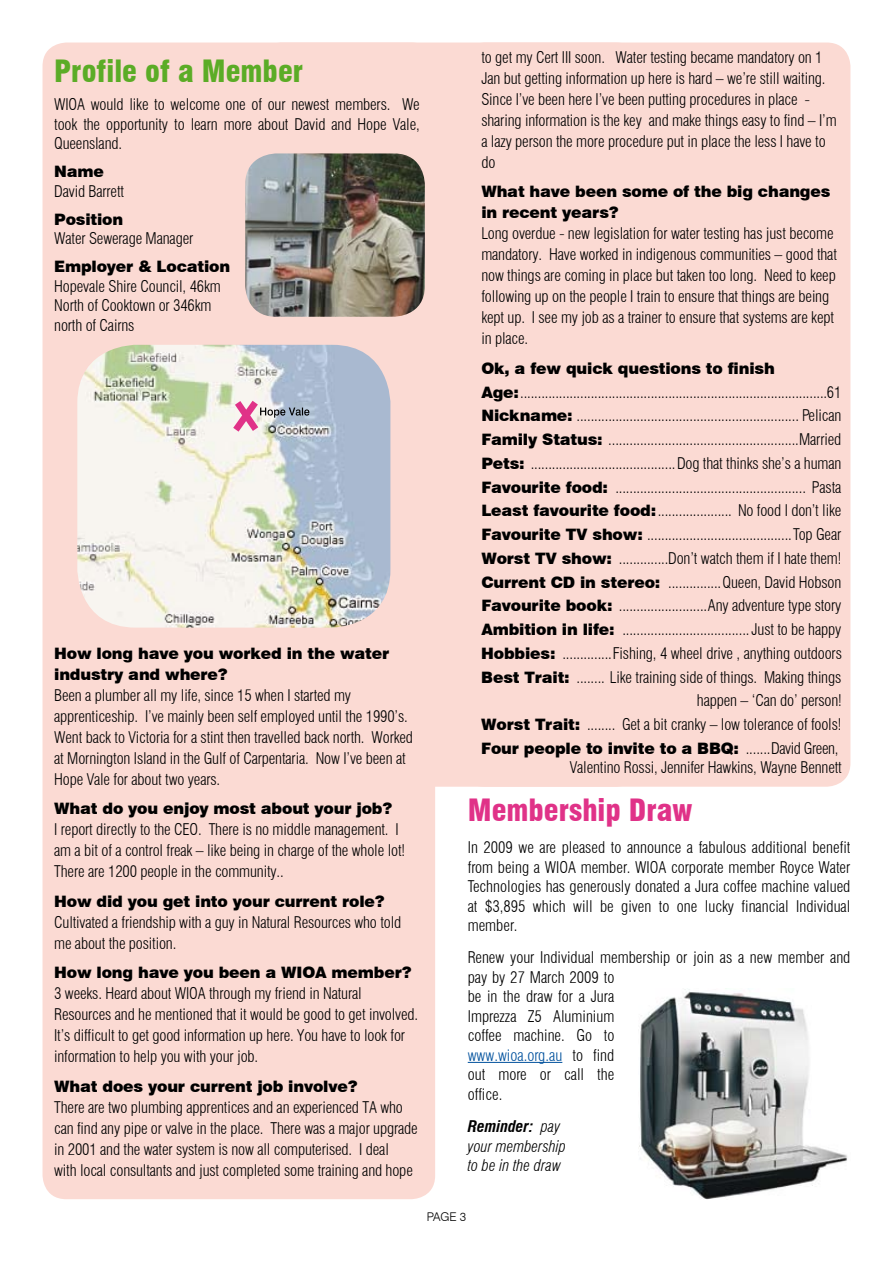
<style>
.page{position:relative;width:893px;height:1263px;background:#fff}
.page>*{position:absolute;margin:0;border:0;box-sizing:border-box;transform-origin:0 0}
.t1{font:900 condensed 30px "Swiss 721 BT";color:#5bac26}
.t2{font:900 condensed 30px "Swiss 721 BT";color:#e03288}
.t3{font:300 condensed 15.75px/21px "Swiss 721 BT";letter-spacing:-.01em;color:#000}
.t4{font:900 15.75px/21px "Swiss 721 BT";letter-spacing:-.01em;color:#000}
.t5{font:italic 300 condensed 15.75px/19.5px "Swiss 721 BT";color:#000}
.t6{font:300 12px "Swiss 721 BT";color:#000}
.s1{font-weight:900;font-stretch:normal}
.s2{font-weight:300;font-stretch:condensed}
.s3{color:#00519d}
.s4{font-weight:700}
</style>
<div class="page">
<div style="left:257px;top:43px;width:383px;height:744px;background:#fbdad3;border-radius:24px"></div>
<div style="left:461px;top:43px;width:389px;height:744px;background:#fbdad3;border-radius:24px"></div>
<div style="left:43px;top:43px;width:392px;height:1156px;background:#fbdad3;border-radius:24px"></div>
<img style="left:245px;top:153px;width:180px;height:164px">
<img style="left:77px;top:345px;width:313px;height:283px">
<svg style="left:227px;top:393px;width:82px;height:46px;background:#cbbec9"></svg>
<img style="left:639px;top:988px;width:208px;height:211px">
<hr style="left:468px;top:1062px;width:94px;height:1px;background:#00519d">
<h1 class="t1" style="left:54px;top:53px;width:251px">Profile of a Member</h1>
<p class="t3" style="left:54px;top:95px;width:367px;line-height:19.5px;text-align:justify">WIOA would like to welcome one of our newest members. We took the opportunity to learn more about David and Hope Vale, Queensland.</p>
<p class="t4" style="left:54px;top:161px;width:51px">Name</p>
<p class="t3" style="left:54px;top:181px;width:71px">David Barrett</p>
<p class="t4" style="left:54px;top:209px;width:71px">Position</p>
<p class="t3" style="left:54px;top:228px;width:141px">Water Sewerage Manager</p>
<p class="t4" style="left:54px;top:256px;width:177px">Employer &amp; Location</p>
<p class="t3" style="left:54px;top:276px;width:168px;line-height:19.5px">Hopevale Shire Council, 46km<br>North of Cooktown or 346km north of Cairns</p>
<p class="t4" style="left:54px;top:642px;width:337px">How long have you worked in the water industry and where?</p>
<p class="t3" style="left:54px;top:684px;width:360px">Been a plumber all my life, since 15 when I started my apprenticeship. I’ve mainly been self employed until the 1990’s.<br>Went back to Victoria for a stint then travelled back north. Worked at Mornington Island in the Gulf of Carpentaria. Now I’ve been at Hope Vale for about two years.</p>
<p class="t4" style="left:54px;top:798px;width:340px">What do you enjoy most about your job?</p>
<p class="t3" style="left:54px;top:819px;width:352px">I report directly to the CEO. There is no middle management. I am a bit of a control freak – like being in charge of the whole lot!<br>There are 1200 people in the community..</p>
<p class="t4" style="left:54px;top:890px;width:332px">How did you get into your current role?</p>
<p class="t3" style="left:54px;top:911px;width:349px">Cultivated a friendship with a guy in Natural Resources who told me about the position.</p>
<p class="t4" style="left:54px;top:962px;width:359px">How long have you been a WIOA member?</p>
<p class="t3" style="left:54px;top:983px;width:366px">3 weeks. Heard about WIOA through my friend in Natural Resources and he mentioned that it would be good to get involved.<br>It’s difficult to get good information up here. You have to look for information to help you with your job.</p>
<p class="t4" style="left:54px;top:1075px;width:305px">What does your current job involve?</p>
<p class="t3" style="left:54px;top:1096px;width:365px">There are two plumbing apprentices and an experienced TA who can find any pipe or valve in the place. There was a major upgrade in 2001 and the water system is now all computerised. I deal<br>with local consultants and just completed some training and hope</p>
<p class="t3" style="left:481px;top:47px;width:357px">to get my Cert III soon. Water testing became mandatory on 1<br>Jan but getting information up here is hard – we’re still waiting.<br>Since I’ve been here I’ve been putting procedures in place - sharing information is the key and make things easy to find – I’m a lazy person the more procedure put in place the less I have to do</p>
<p class="t4" style="left:481px;top:181px;width:351px">What have been some of the big changes in recent years?</p>
<p class="t3" style="left:481px;top:223px;width:357px">Long overdue - new legislation for water testing has just become mandatory. Have worked in indigenous communities – good that now things are coming in place but taken too long. Need to keep following up on the people I train to ensure that things are being kept up. I see my job as a trainer to ensure that systems are kept in place.</p>
<p class="t4" style="left:481px;top:358px;width:295px">Ok, a few quick questions to finish</p>
<p class="t3" style="left:481px;top:381px;width:362px"><span class="s1">Age:</span>.......................................................................................61</p>
<p class="t3" style="left:481px;top:405px;width:361px"><span class="s1">Nickname:</span> ............................................................... Pelican</p>
<p class="t3" style="left:481px;top:429px;width:361px"><span class="s1">Family Status:</span> ......................................................Married</p>
<p class="t3" style="left:481px;top:453px;width:362px"><span class="s1">Pets:</span> .........................................Dog that thinks she’s a human</p>
<p class="t3" style="left:481px;top:476px;width:361px"><span class="s1">Favourite food:</span> ...................................................... Pasta</p>
<p class="t3" style="left:481px;top:500px;width:361px"><span class="s1">Least favourite food:</span>..................... No food I don’t like</p>
<p class="t3" style="left:481px;top:524px;width:361px"><span class="s1">Favourite TV show:</span> .........................................Top Gear</p>
<p class="t3" style="left:481px;top:548px;width:362px"><span class="s1">Worst TV show:</span> ..............Don’t watch them if I hate them!</p>
<p class="t3" style="left:481px;top:571px;width:362px"><span class="s1">Current CD in stereo:</span> ...............Queen, David Hobson</p>
<p class="t3" style="left:481px;top:595px;width:361px"><span class="s1">Favourite book:</span> .........................Any adventure type story</p>
<p class="t3" style="left:481px;top:619px;width:361px"><span class="s1">Ambition in life:</span> ....................................Just to be happy</p>
<p class="t3" style="left:481px;top:643px;width:362px"><span class="s1">Hobbies:</span> ..............Fishing, 4 wheel drive , anything outdoors</p>
<p class="t3" style="left:481px;top:666px;width:361px"><span class="s1">Best Trait:</span> ........ Like training side of things. Making things</p>
<p class="t3" style="left:697px;top:690px;width:146px">happen – ‘Can do’ person!</p>
<p class="t3" style="left:481px;top:714px;width:362px"><span class="s1">Worst Trait:</span> ........ Get a bit cranky – low tolerance of fools!</p>
<p class="t4" style="left:481px;top:738px;width:359px">Four people to invite to a BBQ: <span class="s2">.......David Green,</span></p>
<p class="t3" style="left:570px;top:757px;width:274px">Valentino Rossi, Jennifer Hawkins, Wayne Bennett</p>
<h1 class="t2" style="left:468px;top:792px;width:226px">Membership Draw</h1>
<p class="t3" style="left:468px;top:838px;width:384px;line-height:19.5px;text-align:justify">In 2009 we are pleased to announce a fabulous additional benefit from being a WIOA member. WIOA corporate member Royce Water Technologies has generously donated a Jura coffee machine valued at $3,895 which will be given to one lucky financial Individual member.</p>
<p class="t3" style="left:468px;top:948px;width:384px;line-height:19.5px">Renew your Individual membership or join as a new member and pay by 27 March 2009 to<br>be in the draw for a Jura<br>Imprezza Z5 Aluminium<br>coffee machine. Go to<br><span class="s3">www.wioa.org.au</span> to find<br>out more or call the<br>office.</p>
<p class="t5" style="left:468px;top:1117px;width:100px"><span class="s4">Reminder:</span> pay your membership to be in the draw</p>
<p class="t6" style="left:427px;top:1209px;width:41px">PAGE 3</p>
</div>
